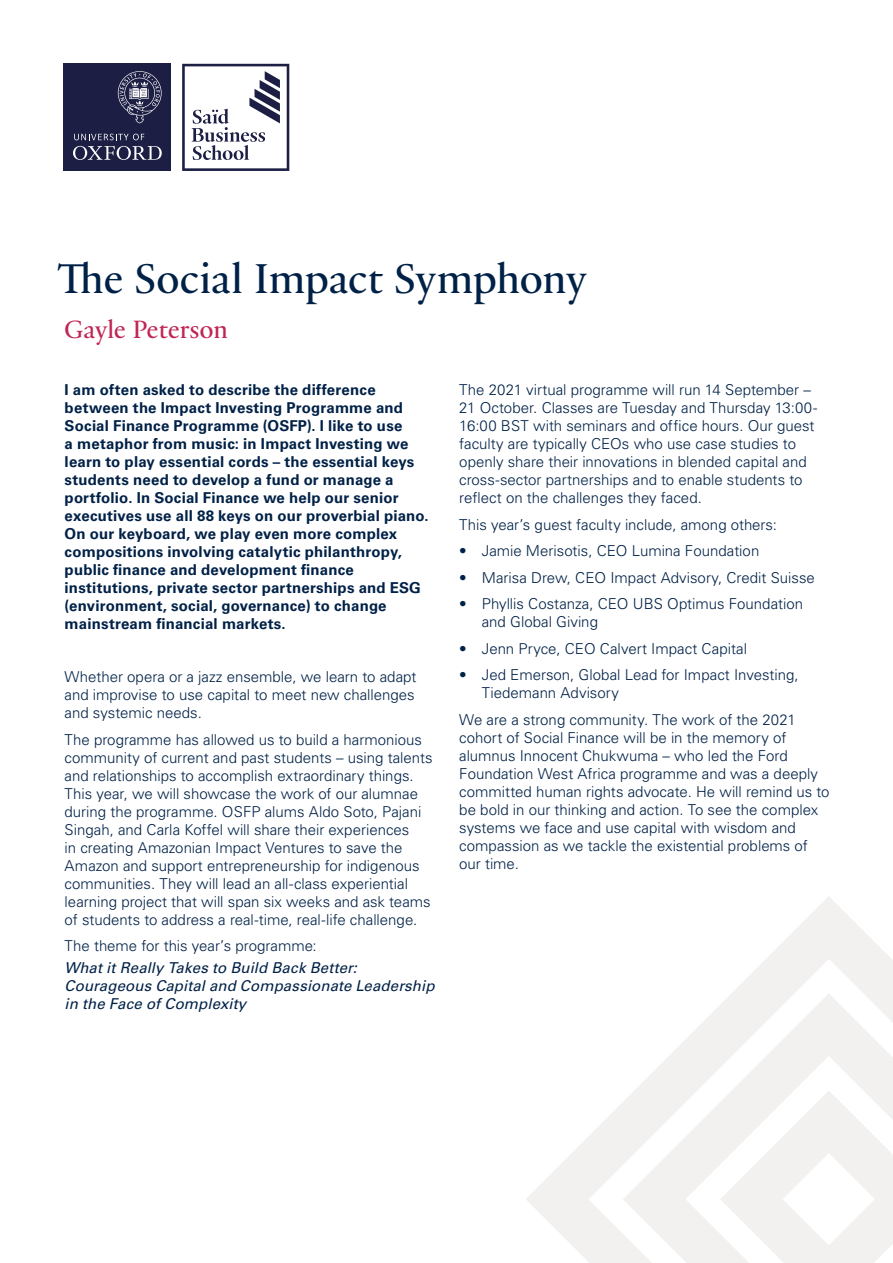
<style>
.page{position:relative;width:893px;height:1263px;background:#fff}
.page>*{position:absolute;margin:0;border:0;box-sizing:border-box;transform-origin:0 0}
.Master_Headline{font:45px "Practice";letter-spacing:-.01em;color:#002147}
.Heading_A{font:27px "Practice";letter-spacing:-.005em;color:#c02653}
.Body__9pt{font:300 15px/18px "Univers LT Std";color:#002147}
.Bulleted_lists__9pt{font:700 15px/18px "Univers LT Std";letter-spacing:.01em;color:#002147}
.Body__9pt-2{font:italic 15px/18px "Univers LT Std";letter-spacing:.005em;color:#002147}
</style>
<div class="page">
<div style="left:64px;top:64px;width:107px;height:107px;background:#1c1e44"></div>
<svg style="left:73px;top:146px;width:89px;height:14px"></svg>
<svg style="left:74px;top:134px;width:70px;height:6px"></svg>
<svg style="left:118px;top:71px;width:44px;height:52px"></svg>
<svg style="left:182px;top:64px;width:107px;height:107px"></svg>
<svg style="left:526px;top:897px;width:367px;height:366px"></svg>
<svg style="left:623px;top:993px;width:270px;height:270px;fill:#f2f1ef"></svg>
<svg style="left:720px;top:1090px;width:173px;height:173px"></svg>
<p class="Master_Headline" style="left:58px;top:249px;width:531px">The Social Impact Symphony</p>
<p class="Heading_A" style="left:64px;top:311px;width:165px">Gayle Peterson</p>
<p class="Bulleted_lists__9pt" style="left:65px;top:381px;width:366px">I am often asked to describe the difference between the Impact Investing Programme and Social Finance Programme (OSFP). I like to use<br>a metaphor from music: in Impact Investing we learn to play essential cords – the essential keys students need to develop a fund or manage a portfolio. In Social Finance we help our senior executives use all 88 keys on our proverbial piano.<br>On our keyboard, we play even more complex compositions involving catalytic philanthropy, public finance and development finance institutions, private sector partnerships and ESG (environment, social, governance) to change mainstream financial markets.</p>
<p class="Body__9pt" style="left:459px;top:381px;width:360px">The 2021 virtual programme will run 14 September – 21 October. Classes are Tuesday and Thursday 13:00- 16:00 BST with seminars and office hours. Our guest faculty are typically CEOs who use case studies to openly share their innovations in blended capital and cross-sector partnerships and to enable students to reflect on the challenges they faced.</p>
<p class="Body__9pt" style="left:459px;top:515px;width:319px">This year’s guest faculty include, among others:</p>
<p class="Body__9pt" style="left:459px;top:542px;width:302px">• Jamie Merisotis, CEO Lumina Foundation</p>
<p class="Body__9pt" style="left:459px;top:568px;width:357px">• Marisa Drew, CEO Impact Advisory, Credit Suisse</p>
<p class="Body__9pt" style="left:482px;top:595px;width:323px;text-indent:-22px">• Phyllis Costanza, CEO UBS Optimus Foundation and Global Giving</p>
<p class="Body__9pt" style="left:459px;top:639px;width:289px">• Jenn Pryce, CEO Calvert Impact Capital</p>
<p class="Body__9pt" style="left:482px;top:666px;width:318px;text-indent:-22px">• Jed Emerson, Global Lead for Impact Investing,<br>Tiedemann Advisory</p>
<p class="Body__9pt" style="left:459px;top:710px;width:372px">We are a strong community. The work of the 2021 cohort of Social Finance will be in the memory of alumnus Innocent Chukwuma – who led the Ford Foundation West Africa programme and was a deeply committed human rights advocate. He will remind us to be bold in our thinking and action. To see the complex systems we face and use capital with wisdom and compassion as we tackle the existential problems of our time.</p>
<p class="Body__9pt" style="left:65px;top:668px;width:353px;text-align:justify">Whether opera or a jazz ensemble, we learn to adapt and improvise to use capital to meet new challenges and systemic needs.</p>
<p class="Body__9pt" style="left:65px;top:730px;width:370px">The programme has allowed us to build a harmonious community of current and past students – using talents and relationships to accomplish extraordinary things.<br>This year, we will showcase the work of our alumnae during the programme. OSFP alums Aldo Soto, Pajani Singah, and Carla Koffel will share their experiences<br>in creating Amazonian Impact Ventures to save the Amazon and support entrepreneurship for indigenous communities. They will lead an all-class experiential learning project that will span six weeks and ask teams of students to address a real-time, real-life challenge.</p>
<p class="Body__9pt" style="left:65px;top:937px;width:254px">The theme for this year’s programme:</p>
<p class="Body__9pt-2" style="left:65px;top:959px;width:371px">What it Really Takes to Build Back Better:<br>Courageous Capital and Compassionate Leadership in the Face of Complexity</p>
</div>
